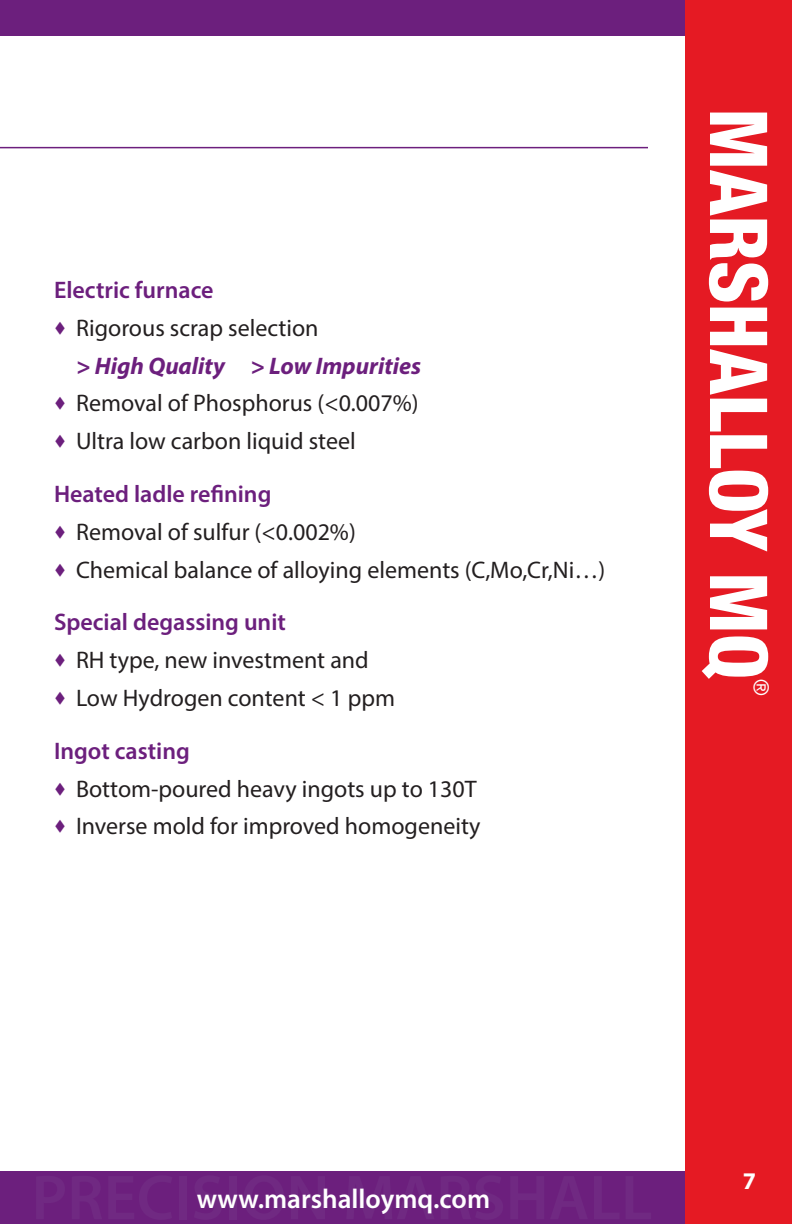
<style>
.page{position:relative;width:792px;height:1224px;background:#fff}
.page>*{position:absolute;margin:0;border:0;box-sizing:border-box;transform-origin:0 0}
.t1{font:800 condensed 80px "Helvetica Neue LT Std";letter-spacing:-.005em;color:#fff}
.t2{font:600 27.2px "Myriad Pro";color:#fff}
.t3{font:24px "Myriad Pro";color:#231f20}
.t4{font:600 24px "Myriad Pro";color:#6c1f7d}
.t5{font:italic 700 24px "Myriad Pro";color:#6c1f7d}
.t6{font:700 24px "Myriad Pro";color:#fff}
.t7{font:condensed 21px "Helvetica Neue LT Std";color:#fff}
.s1{color:#6c1f7d}
</style>
<div class="page">
<div style="left:0;top:0;width:792px;height:36px;background:#6c1f7d"></div>
<div style="left:0;top:1171px;width:792px;height:53px;background:#6c1f7d"></div>
<div style="left:685px;top:0;width:107px;height:1224px;background:#e51a23"></div>
<hr style="left:0;top:147px;width:648px;height:1px;background:#6c1f7d">
<p class="t4" style="left:54px;top:275px;width:161px">Electric furnace</p>
<p class="t3" style="left:54px;top:313px;width:266px"><span class="s1">▼</span> Rigorous scrap selection</p>
<p class="t5" style="left:76px;top:350px;width:347px">&gt; High Quality &gt; Low Impurities</p>
<p class="t3" style="left:54px;top:389px;width:366px"><span class="s1">▼</span> Removal of Phosphorus (&lt;0.007%)</p>
<p class="t3" style="left:54px;top:426px;width:303px"><span class="s1">▼</span> Ultra low carbon liquid steel</p>
<p class="t4" style="left:54px;top:479px;width:219px">Heated ladle refining</p>
<p class="t3" style="left:54px;top:517px;width:303px"><span class="s1">▼</span> Removal of sulfur (&lt;0.002%)</p>
<p class="t3" style="left:54px;top:555px;width:553px"><span class="s1">▼</span> Chemical balance of alloying elements (C,Mo,Cr,Ni…)</p>
<p class="t4" style="left:54px;top:607px;width:233px">Special degassing unit</p>
<p class="t3" style="left:54px;top:645px;width:316px"><span class="s1">▼</span> RH type, new investment and</p>
<p class="t3" style="left:54px;top:683px;width:343px"><span class="s1">▼</span> Low Hydrogen content &lt; 1 ppm</p>
<p class="t4" style="left:54px;top:735px;width:137px">Ingot casting</p>
<p class="t3" style="left:54px;top:774px;width:424px"><span class="s1">▼</span> Bottom-poured heavy ingots up to 130T</p>
<p class="t3" style="left:54px;top:812px;width:428px"><span class="s1">▼</span> Inverse mold for improved homogeneity</p>
<h1 class="t1" style="left:788px;top:108px;width:573px;rotate:90deg">MARSHALLOY MQ</h1>
<p class="t7" style="left:774px;top:679px;width:18px;rotate:90deg">®</p>
<p class="t2" style="left:197px;top:1181px;width:295px">www.marshalloymq.com</p>
<p class="t6" style="left:743px;top:1165px;width:15px">7</p>
</div>
